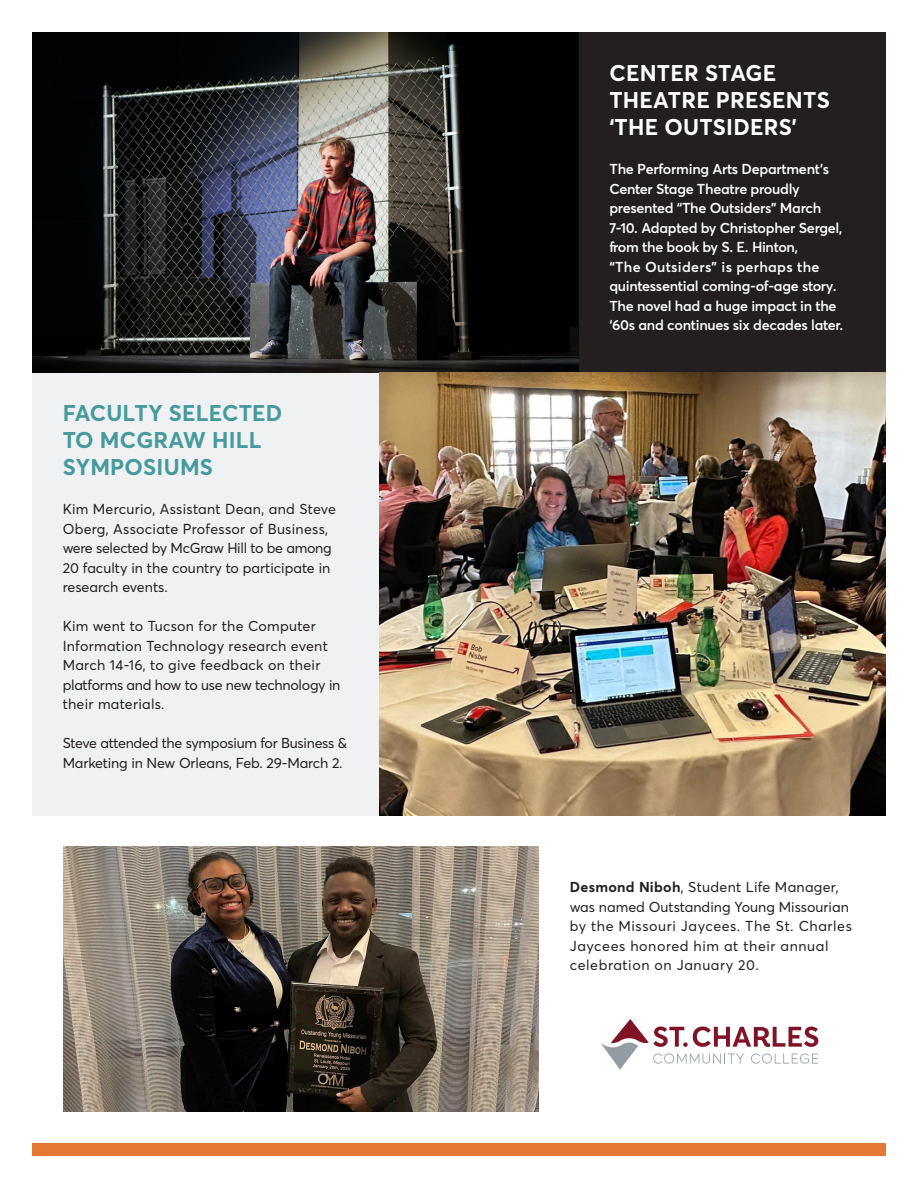
<style>
.page{position:relative;width:918px;height:1188px;background:#fff}
.page>*{position:absolute;margin:0;border:0;box-sizing:border-box;transform-origin:0 0}
.t1{font:700 22.5px/27px "Averta";letter-spacing:.01em;color:#fff}
.t2{font:700 22.5px/27px "Averta";letter-spacing:.01em;color:#449a9c}
.t3{font:14.25px/19.5px "Averta";letter-spacing:.01em;color:#231f20}
.t4{font:600 14.25px/19.5px "Averta";letter-spacing:-.02em;color:#fff}
.t5{font:14.25px/19.5px "Averta";letter-spacing:.04em;color:#231f20}
.t6{font:14.25px/19.5px "Averta";letter-spacing:-.02em;color:#231f20}
.s1{font-weight:700}
</style>
<div class="page">
<div style="left:578px;top:32px;width:308px;height:341px;background:#231f20"></div>
<img style="left:32px;top:32px;width:546px;height:341px">
<div style="left:32px;top:373px;width:854px;height:443px;background:#f0f1f2"></div>
<div style="left:32px;top:1143px;width:854px;height:13px;background:#e57934"></div>
<img style="left:380px;top:373px;width:506px;height:442px">
<img style="left:64px;top:847px;width:475px;height:264px">
<svg style="left:601px;top:1019px;width:217px;height:51px"></svg>
<p class="t2" style="left:63px;top:400px;width:221px">FACULTY SELECTED<br>TO MCGRAW HILL<br>SYMPOSIUMS</p>
<p class="t3" style="left:63px;top:499px;width:275px">Kim Mercurio, Assistant Dean, and Steve Oberg, Associate Professor of Business, were selected by McGraw Hill to be among 20 faculty in the country to participate in research events.</p>
<p class="t3" style="left:63px;top:616px;width:279px">Kim went to Tucson for the Computer Information Technology research event March 14-16, to give feedback on their platforms and how to use new technology in their materials.</p>
<p class="t6" style="left:63px;top:733px;width:286px">Steve attended the symposium for Business &amp;<br>Marketing in New Orleans, Feb. 29-March 2.</p>
<p class="t1" style="left:609px;top:59px;width:222px">CENTER STAGE<br>THEATRE PRESENTS ‘THE OUTSIDERS’</p>
<p class="t4" style="left:609px;top:159px;width:236px">The Performing Arts Department’s Center Stage Theatre proudly presented “The Outsiders” March 7-10. Adapted by Christopher Sergel, from the book by S. E. Hinton,<br>“The Outsiders” is perhaps the quintessential coming-of-age story.<br>The novel had a huge impact in the ‘60s and continues six decades later.</p>
<p class="t5" style="left:570px;top:877px;width:284px"><span class="s1">Desmond Niboh</span>, Student Life Manager, was named Outstanding Young Missourian by the Missouri Jaycees. The St. Charles Jaycees honored him at their annual celebration on January 20.</p>
</div>
